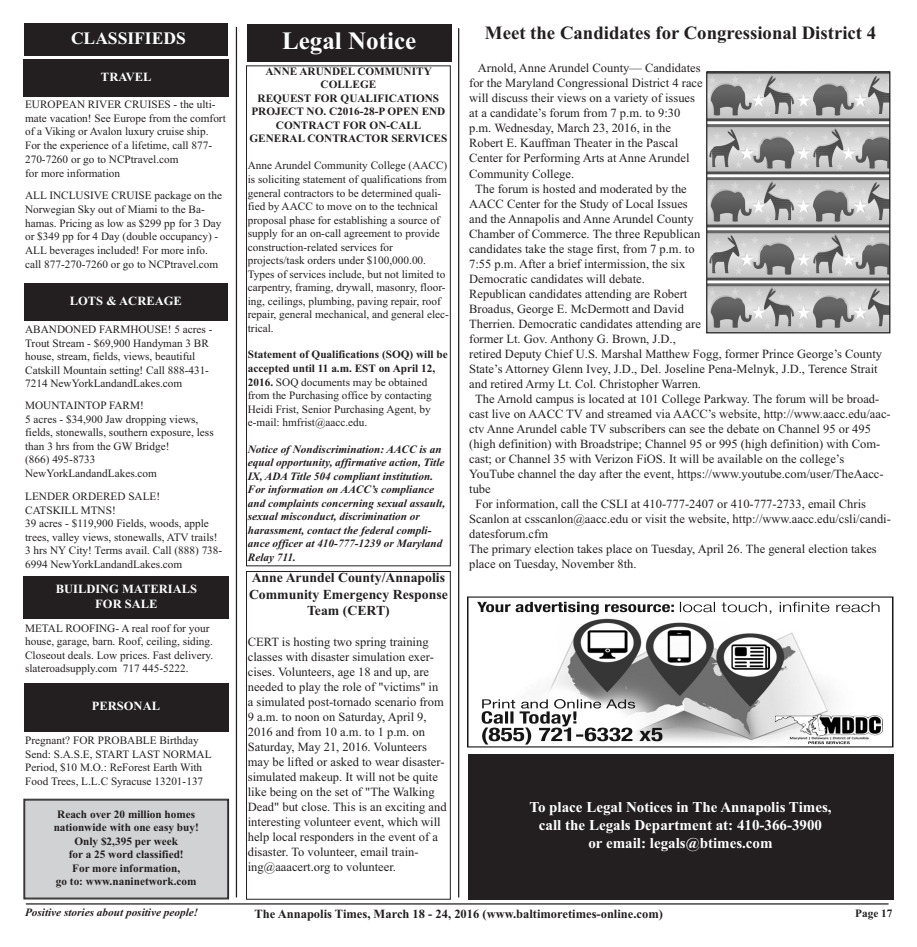
<style>
.page{position:relative;width:917px;height:947px;background:#fff}
.page>*{position:absolute;margin:0;border:0;box-sizing:border-box;transform-origin:0 0}
.t1{font:700 25px "Times New Roman";color:#fff}
.t2{font:700 18.75px "Times New Roman";color:#231f20}
.t3{font:700 17.5px "Times New Roman";color:#fff}
.t4{font:700 15px/18px "Times New Roman";color:#fff;text-align:center}
.t5{font:700 13.75px/16.5px "Times New Roman";color:#231f20;text-align:center}
.t6{font:12.5px/15px "Times New Roman";color:#231f20}
.t7{font:700 12.5px "Times New Roman";color:#231f20}
.t8{font:700 12.5px/15px "Times New Roman";color:#fff;text-align:center}
.t9{font:11.25px/13.5px "Times New Roman";color:#231f20}
.t10{font:italic 700 11.25px/13.5px "Times New Roman";color:#231f20}
.t11{font:700 11.25px/13.5px "Times New Roman";color:#231f20;text-align:center}
.s1{font-weight:700}
</style>
<div class="page">
<div style="left:24px;top:24px;width:204px;height:32px;background:#231f20"></div>
<div style="left:24px;top:576px;width:205px;height:43px;background:#231f20"></div>
<div style="left:24px;top:283px;width:203px;height:38px;background:#231f20"></div>
<hr style="left:26px;top:903px;width:862px;height:1px;background:#231f20">
<div style="left:468px;top:754px;width:424px;height:145px;background:#231f20"></div>
<div style="left:24px;top:59px;width:205px;height:38px;background:#231f20"></div>
<div style="left:24px;top:683px;width:204px;height:48px;background:#231f20"></div>
<div style="left:25px;top:800px;width:203px;height:98px;background:#d1d2d4"></div>
<div style="left:24px;top:799px;width:205px;height:100px;border:1px solid #231f20"></div>
<hr style="left:236px;top:27px;width:1px;height:870px;background:#231f20">
<div style="left:247px;top:24px;width:204px;height:38px;background:#231f20"></div>
<div style="left:246px;top:66px;width:204px;height:500px;border:1px solid #231f20"></div>
<div style="left:246px;top:571px;width:204px;height:328px;border:1px solid #231f20"></div>
<img style="left:708px;top:73px;width:180px;height:258px">
<div style="left:706px;top:71px;width:184px;height:262px;border:1px solid #231f20"></div>
<hr style="left:458px;top:28px;width:1px;height:869px;background:#231f20">
<img style="left:468px;top:596px;width:425px;height:151px">
<img style="left:477px;top:602px;width:73px;height:10px">
<img style="left:482px;top:699px;width:65px;height:9px">
<img style="left:808px;top:741px;width:25px;height:3px">
<p class="t3" style="left:71px;top:32px;width:116px">CLASSIFIEDS</p>
<p class="t8" style="left:101px;top:71px;width:52px">TRAVEL</p>
<p class="t9" style="left:25px;top:98px;width:202px">EUROPEAN RIVER CRUISES - the ulti&shy;mate vacation! See Europe from the comfort of a Viking or Avalon luxury cruise ship.<br>For the experience of a lifetime, call 877- 270-7260 or go to NCPtravel.com<br>for more information</p>
<p class="t9" style="left:25px;top:190px;width:198px">ALL INCLUSIVE CRUISE package on the Norwegian Sky out of Miami to the Ba&shy;hamas. Pricing as low as $299 pp for 3 Day or $349 pp for 4 Day (double occupancy) - ALL beverages included! For more info. call 877-270-7260 or go to NCPtravel.com</p>
<p class="t8" style="left:70px;top:294px;width:113px">LOTS &amp; ACREAGE</p>
<p class="t9" style="left:25px;top:324px;width:189px">ABANDONED FARMHOUSE! 5 acres - Trout Stream - $69,900 Handyman 3 BR house, stream, fields, views, beautiful Catskill Mountain setting! Call 888-431- 7214 NewYorkLandandLakes.com</p>
<p class="t9" style="left:25px;top:400px;width:190px">MOUNTAINTOP FARM!<br>5 acres - $34,900 Jaw dropping views, fields, stonewalls, southern exposure, less than 3 hrs from the GW Bridge!<br>(866) 495-8733<br>NewYorkLandandLakes.com</p>
<p class="t9" style="left:25px;top:491px;width:199px">LENDER ORDERED SALE!<br>CATSKILL MTNS!<br>39 acres - $119,900 Fields, woods, apple trees, valley views, stonewalls, ATV trails!<br>3 hrs NY City! Terms avail. Call (888) 738-<br>6994 NewYorkLandandLakes.com</p>
<p class="t8" style="left:56px;top:583px;width:143px">BUILDING MATERIALS<br>FOR SALE</p>
<p class="t9" style="left:25px;top:622px;width:189px">METAL ROOFING- A real roof for your house, garage, barn. Roof, ceiling, siding.<br>Closeout deals. Low prices. Fast delivery. slateroadsupply.com 717 445-5222.</p>
<p class="t8" style="left:92px;top:700px;width:70px">PERSONAL</p>
<p class="t9" style="left:25px;top:734px;width:188px">Pregnant? FOR PROBABLE Birthday Send: S.A.S.E, START LAST NORMAL Period, $10 M.O.: ReForest Earth With Food Trees, L.L.C Syracuse 13201-137</p>
<p class="t11" style="left:54px;top:808px;width:147px">Reach over 20 million homes nationwide with one easy buy!<br>Only $2,395 per week<br>for a 25 word classified!<br>For more information,<br>go to: www.naninetwork.com</p>
<p class="t10" style="left:25px;top:907px;width:175px">Positive stories about positive people!</p>
<p class="t1" style="left:282px;top:32px;width:135px">Legal Notice</p>
<p class="t11" style="left:249px;top:66px;width:199px">ANNE ARUNDEL COMMUNITY<br>COLLEGE<br>REQUEST FOR QUALIFICATIONS<br>PROJECT NO. C2016-28-P OPEN END<br>CONTRACT FOR ON-CALL<br>GENERAL CONTRACTOR SERVICES</p>
<p class="t9" style="left:248px;top:160px;width:203px">Anne Arundel Community College (AACC) is soliciting statement of qualifications from general contractors to be determined quali&shy;fied by AACC to move on to the technical proposal phase for establishing a source of supply for an on-call agreement to provide construction-related services for projects/task orders under $100,000.00.<br>Types of services include, but not limited to carpentry, framing, drywall, masonry, floor&shy;ing, ceilings, plumbing, paving repair, roof repair, general mechanical, and general elec&shy;trical.</p>
<p class="t9" style="left:248px;top:349px;width:201px"><span class="s1">Statement of Qualifications (SOQ) will be accepted until 11 a.m. EST on April 12, 2016.</span> SOQ documents may be obtained from the Purchasing office by contacting Heidi Frist, Senior Purchasing Agent, by e-mail: hmfrist@aacc.edu.</p>
<p class="t10" style="left:248px;top:443px;width:199px">Notice of Nondiscrimination: AACC is an equal opportunity, affirmative action, Title IX, ADA Title 504 compliant institution.<br>For information on AACC’s compliance and complaints concerning sexual assault, sexual misconduct, discrimination or harassment, contact the federal compli&shy;ance officer at 410-777-1239 or Maryland Relay 711.</p>
<p class="t5" style="left:249px;top:571px;width:200px">Anne Arundel County/Annapolis<br>Community Emergency Response<br>Team (CERT)</p>
<p class="t6" style="left:248px;top:635px;width:200px">CERT is hosting two spring training classes with disaster simulation exer&shy;cises. Volunteers, age 18 and up, are needed to play the role of "victims" in a simulated post-tornado scenario from 9 a.m. to noon on Saturday, April 9, 2016 and from 10 a.m. to 1 p.m. on Saturday, May 21, 2016. Volunteers may be lifted or asked to wear disaster&shy;simulated makeup. It will not be quite like being on the set of "The Walking Dead" but close. This is an exciting and interesting volunteer event, which will help local responders in the event of a disaster. To volunteer, email train&shy;ing@aaacert.org to volunteer.</p>
<p class="t2" style="left:485px;top:27px;width:392px">Meet the Candidates for Congressional District 4</p>
<p class="t6" style="left:477px;top:62px;width:224px">Arnold, Anne Arundel County— Candidates</p>
<p class="t6" style="left:469px;top:77px;width:235px">for the Maryland Congressional District 4 race</p>
<p class="t6" style="left:469px;top:92px;width:227px">will discuss their views on a variety of issues</p>
<p class="t6" style="left:469px;top:107px;width:213px">at a candidate’s forum from 7 p.m. to 9:30</p>
<p class="t6" style="left:469px;top:122px;width:203px">p.m. Wednesday, March 23, 2016, in the</p>
<p class="t6" style="left:469px;top:137px;width:210px">Robert E. Kauffman Theater in the Pascal</p>
<p class="t6" style="left:469px;top:152px;width:222px">Center for Performing Arts at Anne Arundel</p>
<p class="t6" style="left:469px;top:167px;width:106px">Community College.</p>
<p class="t6" style="left:475px;top:182px;width:213px">The forum is hosted and moderated by the</p>
<p class="t6" style="left:469px;top:197px;width:220px">AACC Center for the Study of Local Issues</p>
<p class="t6" style="left:469px;top:212px;width:226px">and the Annapolis and Anne Arundel County</p>
<p class="t6" style="left:469px;top:227px;width:232px">Chamber of Commerce. The three Republican</p>
<p class="t6" style="left:469px;top:242px;width:227px">candidates take the stage first, from 7 p.m. to</p>
<p class="t6" style="left:469px;top:257px;width:217px">7:55 p.m. After a brief intermission, the six</p>
<p class="t6" style="left:469px;top:272px;width:177px">Democratic candidates will debate.</p>
<p class="t6" style="left:469px;top:287px;width:220px">Republican candidates attending are Robert</p>
<p class="t6" style="left:469px;top:302px;width:216px">Broadus, George E. McDermott and David</p>
<p class="t6" style="left:469px;top:317px;width:233px">Therrien. Democratic candidates attending are</p>
<p class="t6" style="left:469px;top:332px;width:208px">former Lt. Gov. Anthony G. Brown, J.D.,</p>
<p class="t6" style="left:469px;top:347px;width:414px">retired Deputy Chief U.S. Marshal Matthew Fogg, former Prince George’s County</p>
<p class="t6" style="left:469px;top:362px;width:410px">State’s Attorney Glenn Ivey, J.D., Del. Joseline Pena-Melnyk, J.D., Terence Strait</p>
<p class="t6" style="left:469px;top:377px;width:233px">and retired Army Lt. Col. Christopher Warren.</p>
<p class="t6" style="left:475px;top:392px;width:405px">The Arnold campus is located at 101 College Parkway. The forum will be broad-</p>
<p class="t6" style="left:469px;top:407px;width:423px">cast live on AACC TV and streamed via AACC’s website, http://www.aacc.edu/aac-</p>
<p class="t6" style="left:469px;top:422px;width:403px">ctv Anne Arundel cable TV subscribers can see the debate on Channel 95 or 495</p>
<p class="t6" style="left:469px;top:437px;width:412px">(high definition) with Broadstripe; Channel 95 or 995 (high definition) with Com-</p>
<p class="t6" style="left:469px;top:452px;width:376px">cast; or Channel 35 with Verizon FiOS. It will be available on the college’s</p>
<p class="t6" style="left:469px;top:467px;width:416px">YouTube channel the day after the event, https://www.youtube.com/user/TheAacc-</p>
<p class="t6" style="left:469px;top:482px;width:23px">tube</p>
<p class="t6" style="left:475px;top:497px;width:392px">For information, call the CSLI at 410-777-2407 or 410-777-2733, email Chris</p>
<p class="t6" style="left:469px;top:512px;width:423px">Scanlon at csscanlon@aacc.edu or visit the website, http://www.aacc.edu/csli/candi-</p>
<p class="t6" style="left:469px;top:527px;width:80px">datesforum.cfm</p>
<p class="t6" style="left:469px;top:542px;width:409px">The primary election takes place on Tuesday, April 26. The general election takes</p>
<p class="t6" style="left:469px;top:557px;width:169px">place on Tuesday, November 8th.</p>
<p class="t4" style="left:529px;top:800px;width:304px">To place Legal Notices in The Annapolis Times, call the Legals Department at: 410-366-3900<br>or email: legals@btimes.com</p>
<p class="t7" style="left:254px;top:909px;width:410px">The Annapolis Times, March 18 - 24, 2016 (www.baltimoretimes-online.com)</p>
<p class="t11" style="left:854px;top:908px;width:39px">Page 17</p>
</div>
